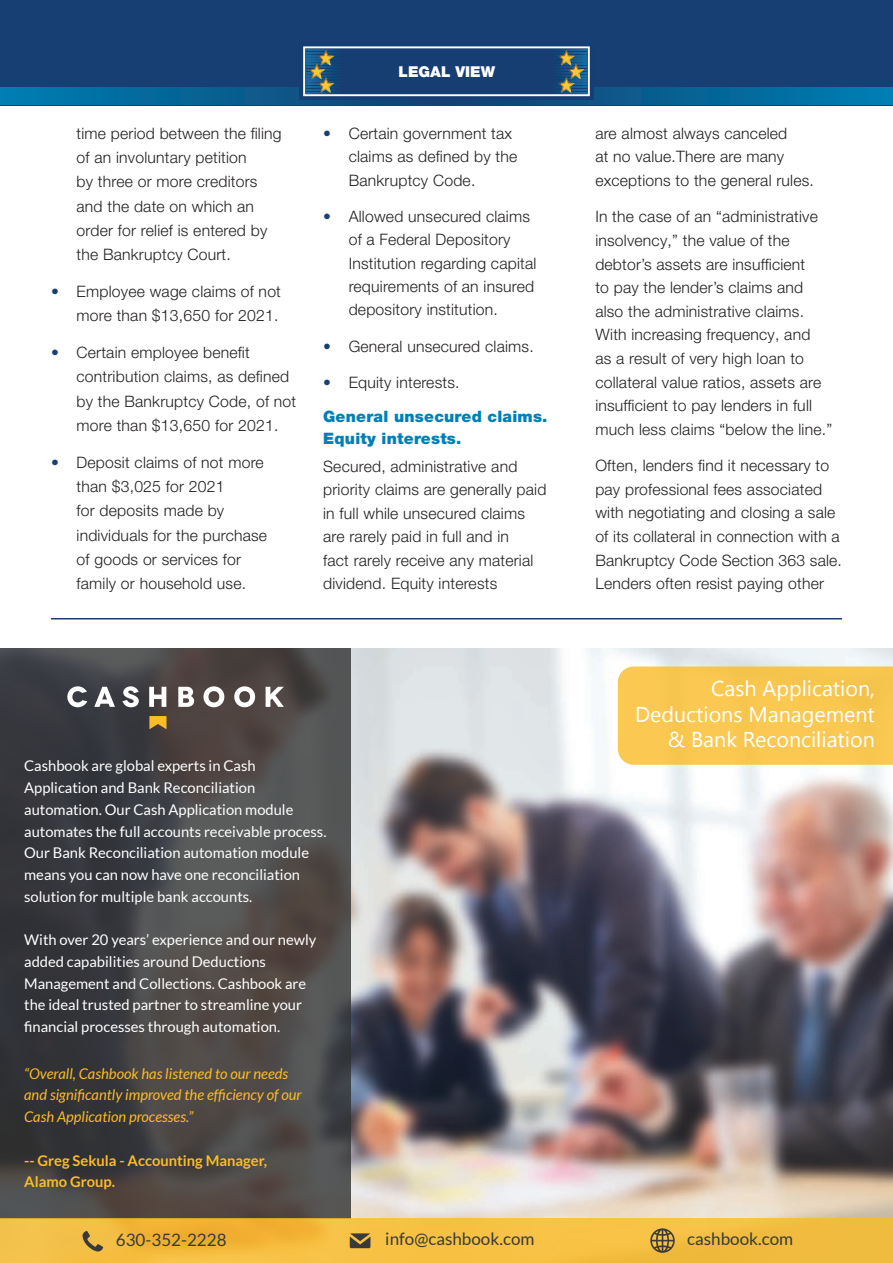
<style>
.page{position:relative;width:893px;height:1263px;background:#fff}
.page>*{position:absolute;margin:0;border:0;box-sizing:border-box;transform-origin:0 0}
.t1{font:21.45px/25.8px "Nirmala UI";color:#fff;text-align:right}
.t2{font:17.1px "Lato";color:#393a39}
.ICTF_Body_copy{font:300 15.75px/23.5px "Helvetica Neue LT Pro";letter-spacing:.015em;color:#231f20}
.ICTF_Subhead_2{font:900 15.75px/21.9px "Helvetica Neue LT Pro";letter-spacing:.015em;color:#0080b7}
.ICTF_Subhead_2-2{font:900 15px "Helvetica Neue LT Pro";color:#fff}
.t3{font:14.7px/21.8px "Lato";color:#fff}
.t4{font:italic 14.7px/21.8px "Lato";color:#fbbc26}
.t5{font:700 14.7px/21.8px "Lato";color:#fbbc26}
.s1{color:#173f73}
</style>
<div class="page">
<div style="left:0;top:0;width:893px;height:106px;background:#173f73"></div>
<svg style="left:0;top:87px;width:893px;height:17px;background:#056698"></svg>
<div style="left:299px;top:43px;width:295px;height:57px;background:#163e72"></div>
<div style="left:303px;top:46px;width:287px;height:50px;border:2px solid #fffefb"></div>
<svg style="left:306px;top:48px;width:62px;height:46px"></svg>
<svg style="left:525px;top:48px;width:62px;height:46px"></svg>
<hr style="left:51px;top:618px;width:791px;height:1px;background:#173f73">
<img style="left:350px;top:648px;width:543px;height:571px">
<div style="left:618px;top:666px;width:275px;height:99px;background:#fac850"></div>
<svg style="left:0;top:648px;width:350px;height:571px;background:#464445"></svg>
<svg style="left:0;top:1219px;width:893px;height:44px;background:#f3bd40"></svg>
<svg style="left:67px;top:686px;width:20px;height:21px"></svg>
<svg style="left:94px;top:687px;width:21px;height:20px"></svg>
<svg style="left:122px;top:686px;width:17px;height:21px"></svg>
<svg style="left:149px;top:687px;width:17px;height:20px"></svg>
<svg style="left:178px;top:687px;width:16px;height:20px"></svg>
<svg style="left:203px;top:686px;width:21px;height:21px"></svg>
<svg style="left:234px;top:686px;width:21px;height:21px"></svg>
<svg style="left:266px;top:687px;width:18px;height:20px"></svg>
<svg style="left:149px;top:716px;width:17px;height:13px"></svg>
<svg style="left:82px;top:1231px;width:21px;height:20px"></svg>
<svg style="left:350px;top:1233px;width:20px;height:15px"></svg>
<svg style="left:650px;top:1228px;width:25px;height:25px"></svg>
<p class="ICTF_Body_copy" style="left:77px;top:121px;width:207px;line-height:24.2px">time period between the filing of an involuntary petition<br>by three or more creditors and the date on which an order for relief is entered by the Bankruptcy Court.</p>
<p class="ICTF_Body_copy" style="left:51px;top:279px;width:231px;line-height:24.3px;text-align:right"><span class="s1">•</span> Employee wage claims of not more than $13,650 for 2021.</p>
<p class="ICTF_Body_copy" style="left:77px;top:340px;width:221px;line-height:24.2px;text-indent:-26px"><span class="s1">•</span> Certain employee benefit contribution claims, as defined by the Bankruptcy Code, of not more than $13,650 for 2021.</p>
<p class="ICTF_Body_copy" style="left:77px;top:450px;width:192px;line-height:24.2px;text-indent:-26px"><span class="s1">•</span> Deposit claims of not more than $3,025 for 2021<br>for deposits made by individuals for the purchase of goods or services for family or household use.</p>
<p class="ICTF_Subhead_2-2" style="left:399px;top:62px;width:98px">LEGAL VIEW</p>
<p class="ICTF_Body_copy" style="left:349px;top:121px;width:170px;text-indent:-26px"><span class="s1">•</span> Certain government tax claims as defined by the<br>Bankruptcy Code.</p>
<p class="ICTF_Body_copy" style="left:349px;top:204px;width:189px;text-indent:-26px"><span class="s1">•</span> Allowed unsecured claims of a Federal Depository<br>Institution regarding capital requirements of an insured depository institution.</p>
<p class="ICTF_Body_copy" style="left:323px;top:334px;width:212px"><span class="s1">•</span> General unsecured claims.</p>
<p class="ICTF_Body_copy" style="left:323px;top:370px;width:138px"><span class="s1">•</span> Equity interests.</p>
<p class="ICTF_Subhead_2" style="left:323px;top:406px;width:226px">General unsecured claims.<br>Equity interests.</p>
<p class="ICTF_Body_copy" style="left:323px;top:454px;width:225px">Secured, administrative and priority claims are generally paid in full while unsecured claims are rarely paid in full and in<br>fact rarely receive any material dividend. Equity interests</p>
<p class="t3" style="left:24px;top:755px;width:304px">Cashbook are global experts in Cash Application and Bank Reconciliation automation. Our Cash Application module automates the full accounts receivable process.<br>Our Bank Reconciliation automation module means you can now have one reconciliation solution for multiple bank accounts.</p>
<p class="t3" style="left:24px;top:929px;width:294px">With over 20 years’ experience and our newly added capabilities around Deductions Management and Collections. Cashbook are the ideal trusted partner to streamline your financial processes through automation.</p>
<p class="t4" style="left:24px;top:1063px;width:279px">“Overall, Cashbook has listened to our needs and significantly improved the efficiency of our<br>Cash Application processes.”</p>
<p class="t5" style="left:24px;top:1149px;width:244px">-- Greg Sekula - Accounting Manager,<br>Alamo Group.</p>
<p class="ICTF_Body_copy" style="left:595px;top:121px;width:220px">are almost always canceled<br>at no value.There are many exceptions to the general rules.</p>
<p class="ICTF_Body_copy" style="left:595px;top:205px;width:238px">In the case of an “administrative insolvency,” the value of the debtor’s assets are insufficient<br>to pay the lender’s claims and also the administrative claims.<br>With increasing frequency, and<br>as a result of very high loan to collateral value ratios, assets are insufficient to pay lenders in full much less claims “below the line.”</p>
<p class="ICTF_Body_copy" style="left:595px;top:453px;width:248px">Often, lenders find it necessary to pay professional fees associated with negotiating and closing a sale of its collateral in connection with a Bankruptcy Code Section 363 sale.<br>Lenders often resist paying other</p>
<p class="t1" style="left:635px;top:674px;width:241px">Cash Application,<br>Deductions Management &amp; Bank Reconciliation</p>
<p class="t2" style="left:116px;top:1230px;width:112px">630-352-2228</p>
<p class="t2" style="left:385px;top:1229px;width:151px">info@cashbook.com</p>
<p class="t2" style="left:687px;top:1229px;width:108px">cashbook.com</p>
</div>
